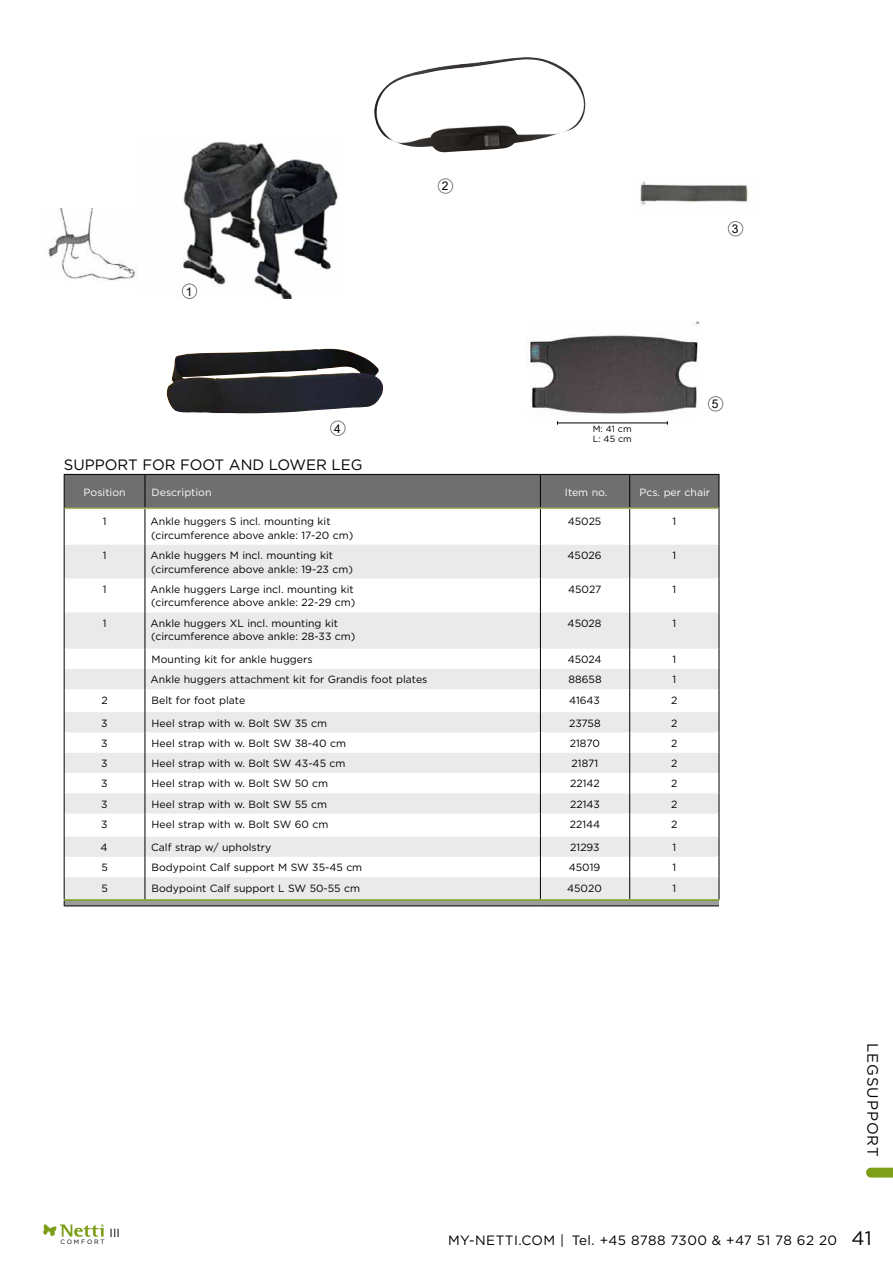
<style>
.page{position:relative;width:893px;height:1263px;background:#fff}
.page>*{position:absolute;margin:0;border:0;box-sizing:border-box;transform-origin:0 0}
.t1{font:15px "Gotham";color:#000}
.t2{font:15px "Gotham";letter-spacing:.06em;color:#000}
.t3{font:13.5px "Gotham";letter-spacing:.03em;color:#000}
.t4{font:12px "Arial";color:#000}
.t5{font:11.85px "Gotham";color:#000}
.t6{font:10.5px/13.5px "Gotham";color:#000}
.t7{font:10.5px "Gotham";color:#fff}
.t8{font:9px/10.5px "Gotham";color:#000}
.t9{font:6.3px "Gotham";letter-spacing:.285em;color:#000}
.s1{font-size:19.5px}
</style>
<div class="page">
<svg style="left:866px;top:1168px;width:27px;height:9px"></svg>
<svg style="left:43px;top:1224px;width:61px;height:13px"></svg>
<img style="left:137px;top:142px;width:201px;height:157px">
<img style="left:48px;top:208px;width:88px;height:73px">
<div style="left:182px;top:284px;width:15px;height:15px;border:1px solid #808080;border-radius:50%"></div>
<img style="left:166px;top:349px;width:193px;height:64px">
<div style="left:330px;top:421px;width:15px;height:15px;border:1px solid #808080;border-radius:50%"></div>
<img style="left:374px;top:57px;width:211px;height:96px">
<div style="left:438px;top:179px;width:15px;height:14px;border:1px solid #808080;border-radius:50%"></div>
<img style="left:640px;top:181px;width:109px;height:25px">
<div style="left:728px;top:221px;width:15px;height:15px;border:1px solid #808080;border-radius:50%"></div>
<div style="left:708px;top:396px;width:15px;height:15px;border:1px solid #808080;border-radius:50%"></div>
<img style="left:526px;top:322px;width:173px;height:101px">
<hr style="left:557px;top:423px;width:110px;height:1px;background:#000">
<div style="left:65px;top:475px;width:654px;height:33px;background:#706f6f"></div>
<svg style="left:65px;top:545px;width:654px;height:104px;fill:#ebeaea"></svg>
<hr style="left:540px;top:509px;width:1px;height:36px;background:#000">
<hr style="left:629px;top:509px;width:1px;height:36px;background:#000">
<hr style="left:540px;top:545px;width:1px;height:33px;background:#000">
<hr style="left:629px;top:545px;width:1px;height:33px;background:#000">
<hr style="left:540px;top:578px;width:1px;height:34px;background:#000">
<hr style="left:629px;top:578px;width:1px;height:34px;background:#000">
<hr style="left:540px;top:612px;width:1px;height:37px;background:#000">
<hr style="left:629px;top:612px;width:1px;height:37px;background:#000">
<hr style="left:64px;top:508px;width:1px;height:37px;background:#000">
<hr style="left:145px;top:509px;width:1px;height:36px;background:#000">
<hr style="left:719px;top:508px;width:1px;height:37px;background:#000">
<hr style="left:64px;top:545px;width:1px;height:33px;background:#000">
<hr style="left:145px;top:545px;width:1px;height:33px;background:#000">
<hr style="left:719px;top:545px;width:1px;height:33px;background:#000">
<hr style="left:719px;top:578px;width:1px;height:34px;background:#000">
<hr style="left:719px;top:612px;width:1px;height:37px;background:#000">
<hr style="left:64px;top:578px;width:1px;height:34px;background:#000">
<hr style="left:145px;top:578px;width:1px;height:34px;background:#000">
<hr style="left:145px;top:612px;width:1px;height:37px;background:#000">
<hr style="left:145px;top:475px;width:1px;height:33px;background:#000">
<hr style="left:719px;top:475px;width:1px;height:33px;background:#000">
<hr style="left:540px;top:475px;width:1px;height:33px;background:#000">
<hr style="left:629px;top:475px;width:1px;height:33px;background:#000">
<hr style="left:64px;top:474px;width:81px;height:1px;background:#000">
<hr style="left:64px;top:475px;width:1px;height:33px;background:#000">
<hr style="left:145px;top:474px;width:395px;height:1px;background:#000">
<hr style="left:540px;top:474px;width:90px;height:1px;background:#000">
<hr style="left:630px;top:474px;width:89px;height:1px;background:#000">
<hr style="left:64px;top:612px;width:1px;height:37px;background:#000">
<svg style="left:64px;top:649px;width:656px;height:257px"></svg>
<hr style="left:65px;top:508px;width:80px;height:1px;background:#a4b85e">
<hr style="left:145px;top:508px;width:395px;height:1px;background:#a4b85e">
<hr style="left:540px;top:508px;width:90px;height:1px;background:#a4b85e">
<hr style="left:630px;top:508px;width:89px;height:1px;background:#a4b85e">
<p class="t4" style="left:186px;top:283px;width:8px">1</p>
<p class="t4" style="left:442px;top:178px;width:8px">2</p>
<p class="t4" style="left:732px;top:221px;width:8px">3</p>
<p class="t4" style="left:334px;top:420px;width:8px">4</p>
<p class="t8" style="left:593px;top:423px;width:41px">M: 41 cm<br>L: 45 cm</p>
<p class="t4" style="left:712px;top:396px;width:8px">5</p>
<h1 class="t1" style="left:64px;top:455px;width:300px">SUPPORT FOR FOOT AND LOWER LEG</h1>
<p class="t7" style="left:84px;top:485px;width:43px">Position</p>
<p class="t7" style="left:152px;top:485px;width:61px">Description</p>
<p class="t7" style="left:565px;top:485px;width:44px">Item no.</p>
<p class="t7" style="left:639px;top:485px;width:72px">Pcs. per chair</p>
<p class="t6" style="left:103px;top:514px;width:5px">1</p>
<p class="t6" style="left:151px;top:514px;width:204px">Ankle huggers S incl. mounting kit (circumference above ankle: 17-20 cm)</p>
<p class="t6" style="left:568px;top:514px;width:35px">45025</p>
<p class="t6" style="left:672px;top:514px;width:5px">1</p>
<p class="t6" style="left:103px;top:548px;width:5px">1</p>
<p class="t6" style="left:151px;top:548px;width:204px">Ankle huggers M incl. mounting kit (circumference above ankle: 19-23 cm)</p>
<p class="t6" style="left:568px;top:548px;width:35px">45026</p>
<p class="t6" style="left:672px;top:548px;width:5px">1</p>
<p class="t6" style="left:103px;top:582px;width:5px">1</p>
<p class="t6" style="left:151px;top:582px;width:206px">Ankle huggers Large incl. mounting kit (circumference above ankle: 22-29 cm)</p>
<p class="t6" style="left:568px;top:582px;width:35px">45027</p>
<p class="t6" style="left:672px;top:582px;width:5px">1</p>
<p class="t6" style="left:103px;top:616px;width:5px">1</p>
<p class="t6" style="left:151px;top:616px;width:206px">Ankle huggers XL incl. mounting kit (circumference above ankle: 28-33 cm)</p>
<p class="t6" style="left:568px;top:616px;width:35px">45028</p>
<p class="t6" style="left:672px;top:616px;width:5px">1</p>
<p class="t6" style="left:152px;top:652px;width:162px">Mounting kit for ankle huggers</p>
<p class="t6" style="left:568px;top:652px;width:35px">45024</p>
<p class="t6" style="left:672px;top:652px;width:5px">1</p>
<p class="t6" style="left:151px;top:673px;width:278px">Ankle huggers attachment kit for Grandis foot plates</p>
<p class="t6" style="left:569px;top:673px;width:35px">88658</p>
<p class="t6" style="left:672px;top:673px;width:5px">1</p>
<p class="t6" style="left:101px;top:693px;width:8px">2</p>
<p class="t6" style="left:152px;top:693px;width:95px">Belt for foot plate</p>
<p class="t6" style="left:569px;top:693px;width:32px">41643</p>
<p class="t6" style="left:671px;top:693px;width:8px">2</p>
<p class="t6" style="left:101px;top:716px;width:8px">3</p>
<p class="t6" style="left:152px;top:716px;width:177px">Heel strap with w. Bolt SW 35 cm</p>
<p class="t6" style="left:569px;top:716px;width:33px">23758</p>
<p class="t6" style="left:671px;top:716px;width:8px">2</p>
<p class="t6" style="left:101px;top:736px;width:8px">3</p>
<p class="t6" style="left:152px;top:736px;width:196px">Heel strap with w. Bolt SW 38-40 cm</p>
<p class="t6" style="left:570px;top:736px;width:32px">21870</p>
<p class="t6" style="left:671px;top:736px;width:8px">2</p>
<p class="t6" style="left:101px;top:756px;width:8px">3</p>
<p class="t6" style="left:152px;top:756px;width:195px">Heel strap with w. Bolt SW 43-45 cm</p>
<p class="t6" style="left:572px;top:756px;width:28px">21871</p>
<p class="t6" style="left:671px;top:756px;width:8px">2</p>
<p class="t6" style="left:101px;top:777px;width:8px">3</p>
<p class="t6" style="left:152px;top:777px;width:178px">Heel strap with w. Bolt SW 50 cm</p>
<p class="t6" style="left:570px;top:777px;width:31px">22142</p>
<p class="t6" style="left:671px;top:777px;width:8px">2</p>
<p class="t6" style="left:101px;top:797px;width:8px">3</p>
<p class="t6" style="left:152px;top:797px;width:177px">Heel strap with w. Bolt SW 55 cm</p>
<p class="t6" style="left:570px;top:797px;width:31px">22143</p>
<p class="t6" style="left:671px;top:797px;width:8px">2</p>
<p class="t6" style="left:101px;top:817px;width:8px">3</p>
<p class="t6" style="left:152px;top:817px;width:178px">Heel strap with w. Bolt SW 60 cm</p>
<p class="t6" style="left:570px;top:817px;width:32px">22144</p>
<p class="t6" style="left:671px;top:817px;width:8px">2</p>
<p class="t6" style="left:101px;top:840px;width:9px">4</p>
<p class="t6" style="left:151px;top:840px;width:122px">Calf strap w/ upholstry</p>
<p class="t6" style="left:570px;top:840px;width:31px">21293</p>
<p class="t6" style="left:672px;top:840px;width:5px">1</p>
<p class="t6" style="left:101px;top:860px;width:8px">5</p>
<p class="t6" style="left:152px;top:860px;width:212px">Bodypoint Calf support M SW 35-45 cm</p>
<p class="t6" style="left:569px;top:860px;width:33px">45019</p>
<p class="t6" style="left:672px;top:860px;width:5px">1</p>
<p class="t6" style="left:101px;top:881px;width:8px">5</p>
<p class="t6" style="left:152px;top:881px;width:210px">Bodypoint Calf support L SW 50-55 cm</p>
<p class="t6" style="left:567px;top:881px;width:36px">45020</p>
<p class="t6" style="left:672px;top:881px;width:5px">1</p>
<h1 class="t2" style="left:882px;top:1043px;width:115px;rotate:90deg">LEGSUPPORT</h1>
<p class="t5" style="left:110px;top:1225px;width:12px">III</p>
<p class="t9" style="left:60px;top:1238px;width:46px">COMFORT</p>
<p class="t3" style="left:448px;top:1231px;width:425px">MY-NETTI.COM | Tel. +45 8788 7300 &amp; +47 51 78 62 20 <span class="s1">41</span></p>
</div>
